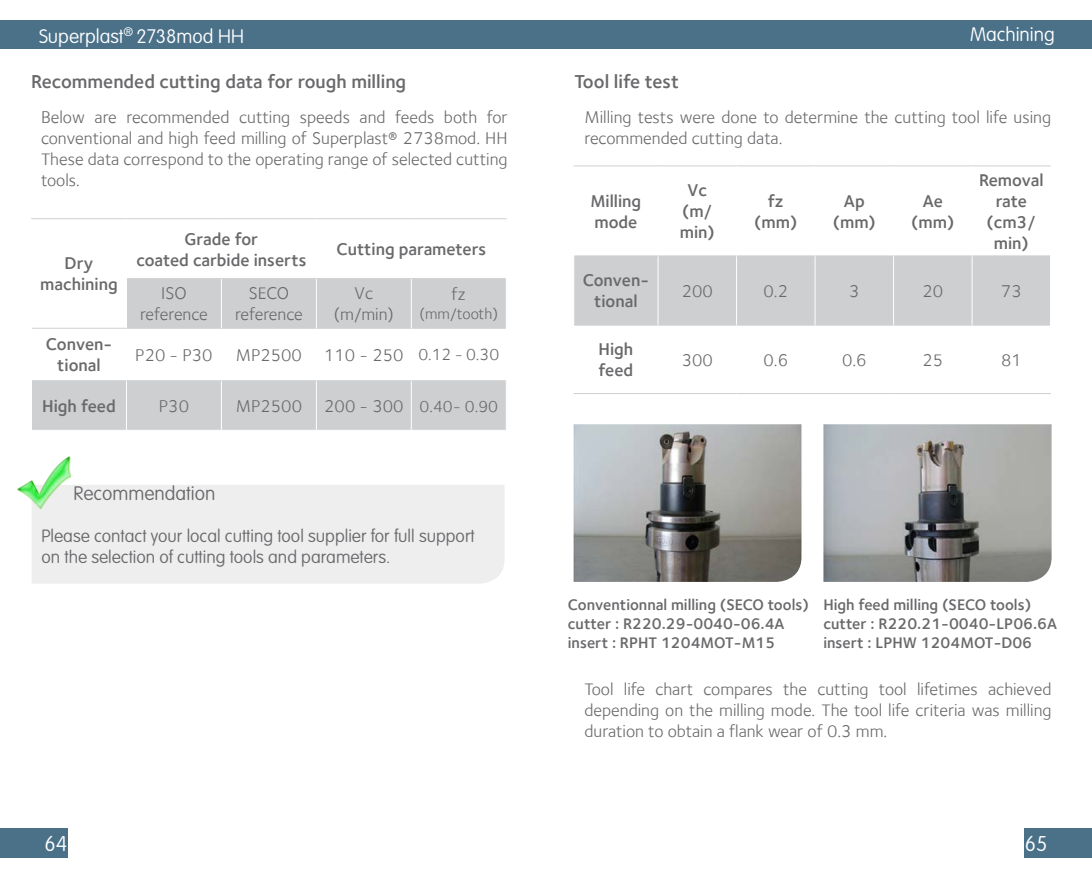
<style>
.page{position:relative;width:1092px;height:893px;background:#fff}
.page>*{position:absolute;margin:0;border:0;box-sizing:border-box;transform-origin:0 0}
.t1{font:100 21px "VAG Rounded Std";color:#fff}
.Titres_généraux{font:600 19.25px "Foundry Sterling";color:#69696c}
.Titre_chapitre{font:100 19.25px "VAG Rounded Std";color:#fff}
.t2{font:100 19.25px "VAG Rounded Std";color:#69696c}
.Texte{font:17.5px/21px "Foundry Sterling";color:#69696c;text-align:justify}
.t3{font:600 17.5px/21px "Foundry Sterling";color:#69696c;text-align:center}
.t4{font:100 17.5px/21px "VAG Rounded Std";color:#69696c}
.t5{font:16.62px "Foundry Sterling";color:#69696c}
.t6{font:600 15.75px "Foundry Sterling";color:#69696c}
.t7{font:15.75px "Foundry Sterling";color:#69696c}
</style>
<div class="page">
<div style="left:0;top:21px;width:545px;height:28px;background:#4b7189"></div>
<div style="left:545px;top:21px;width:546px;height:28px;background:#4b7189"></div>
<div style="left:0;top:828px;width:67px;height:30px;background:#4b7189"></div>
<div style="left:1024px;top:828px;width:67px;height:30px;background:#4b7189"></div>
<svg style="left:32px;top:279px;width:474px;height:151px;fill:#cecfd1"></svg>
<hr style="left:31px;top:218px;width:95px;height:1px;background:#cecfd1">
<hr style="left:126px;top:218px;width:95px;height:1px;background:#cecfd1">
<hr style="left:221px;top:218px;width:95px;height:1px;background:#cecfd1">
<hr style="left:316px;top:218px;width:95px;height:1px;background:#cecfd1">
<hr style="left:411px;top:218px;width:95px;height:1px;background:#cecfd1">
<hr style="left:127px;top:278px;width:94px;height:1px;background:#cecfd1">
<hr style="left:221px;top:278px;width:95px;height:1px;background:#cecfd1">
<hr style="left:316px;top:278px;width:95px;height:1px;background:#cecfd1">
<hr style="left:411px;top:278px;width:95px;height:1px;background:#cecfd1">
<hr style="left:32px;top:328px;width:94px;height:1px;background:#cecfd1">
<hr style="left:126px;top:328px;width:95px;height:1px;background:#cecfd1">
<hr style="left:221px;top:328px;width:95px;height:1px;background:#cecfd1">
<hr style="left:316px;top:328px;width:95px;height:1px;background:#cecfd1">
<hr style="left:411px;top:328px;width:95px;height:1px;background:#cecfd1">
<hr style="left:32px;top:380px;width:94px;height:1px;background:#cecfd1">
<hr style="left:126px;top:380px;width:95px;height:1px;background:#cecfd1">
<hr style="left:221px;top:380px;width:95px;height:1px;background:#cecfd1">
<hr style="left:316px;top:380px;width:95px;height:1px;background:#cecfd1">
<hr style="left:411px;top:380px;width:95px;height:1px;background:#cecfd1">
<hr style="left:126px;top:279px;width:1px;height:49px;background:#fff">
<hr style="left:221px;top:279px;width:1px;height:49px;background:#fff">
<hr style="left:316px;top:279px;width:1px;height:49px;background:#fff">
<hr style="left:411px;top:279px;width:1px;height:49px;background:#fff">
<hr style="left:126px;top:329px;width:1px;height:51px;background:#fff">
<hr style="left:221px;top:329px;width:1px;height:51px;background:#fff">
<hr style="left:316px;top:329px;width:1px;height:51px;background:#fff">
<hr style="left:411px;top:329px;width:1px;height:51px;background:#fff">
<hr style="left:126px;top:381px;width:1px;height:49px;background:#fff">
<hr style="left:221px;top:381px;width:1px;height:49px;background:#fff">
<hr style="left:316px;top:381px;width:1px;height:49px;background:#fff">
<hr style="left:411px;top:381px;width:1px;height:49px;background:#fff">
<div style="left:32px;top:485px;width:472px;height:99px;background:#eeeeef"></div>
<img style="left:17px;top:456px;width:59px;height:60px">
<div style="left:574px;top:256px;width:476px;height:69px;background:#cecfd1"></div>
<hr style="left:573px;top:165px;width:85px;height:1px;background:#cecfd1">
<hr style="left:658px;top:165px;width:78px;height:1px;background:#cecfd1">
<hr style="left:736px;top:165px;width:79px;height:1px;background:#cecfd1">
<hr style="left:815px;top:165px;width:78px;height:1px;background:#cecfd1">
<hr style="left:893px;top:165px;width:79px;height:1px;background:#cecfd1">
<hr style="left:972px;top:165px;width:78px;height:1px;background:#cecfd1">
<hr style="left:574px;top:255px;width:84px;height:1px;background:#cecfd1">
<hr style="left:658px;top:255px;width:78px;height:1px;background:#cecfd1">
<hr style="left:736px;top:255px;width:79px;height:1px;background:#cecfd1">
<hr style="left:815px;top:255px;width:78px;height:1px;background:#cecfd1">
<hr style="left:893px;top:255px;width:79px;height:1px;background:#cecfd1">
<hr style="left:972px;top:255px;width:78px;height:1px;background:#cecfd1">
<hr style="left:574px;top:325px;width:84px;height:1px;background:#cecfd1">
<hr style="left:658px;top:325px;width:78px;height:1px;background:#cecfd1">
<hr style="left:736px;top:325px;width:79px;height:1px;background:#cecfd1">
<hr style="left:815px;top:325px;width:78px;height:1px;background:#cecfd1">
<hr style="left:893px;top:325px;width:79px;height:1px;background:#cecfd1">
<hr style="left:972px;top:325px;width:78px;height:1px;background:#cecfd1">
<hr style="left:573px;top:393px;width:85px;height:1px;background:#cecfd1">
<hr style="left:658px;top:393px;width:78px;height:1px;background:#cecfd1">
<hr style="left:736px;top:393px;width:79px;height:1px;background:#cecfd1">
<hr style="left:815px;top:393px;width:78px;height:1px;background:#cecfd1">
<hr style="left:893px;top:393px;width:79px;height:1px;background:#cecfd1">
<hr style="left:972px;top:393px;width:78px;height:1px;background:#cecfd1">
<hr style="left:657px;top:256px;width:1px;height:69px;background:#fff">
<hr style="left:736px;top:256px;width:1px;height:69px;background:#fff">
<hr style="left:814px;top:256px;width:1px;height:69px;background:#fff">
<hr style="left:893px;top:256px;width:1px;height:69px;background:#fff">
<hr style="left:971px;top:256px;width:1px;height:69px;background:#fff">
<img style="left:573px;top:424px;width:228px;height:158px">
<img style="left:823px;top:424px;width:228px;height:158px">
<p class="Titre_chapitre" style="left:39px;top:25px;width:206px">Superplast<sup>®</sup> 2738mod HH</p>
<p class="Titres_généraux" style="left:31px;top:70px;width:376px">Recommended cutting data for rough milling</p>
<p class="Texte" style="left:41px;top:107px;width:468px">Below are recommended cutting speeds and feeds both for conventional and high feed milling of Superplast® 2738mod. HH These data correspond to the operating range of selected cutting tools.</p>
<p class="t3" style="left:65px;top:253px;width:30px">Dry</p>
<p class="t3" style="left:40px;top:274px;width:79px">machining</p>
<p class="t3" style="left:185px;top:228px;width:75px">Grade for</p>
<p class="t3" style="left:136px;top:249px;width:171px">coated carbide inserts</p>
<p class="Texte" style="left:161px;top:283px;width:27px">ISO</p>
<p class="Texte" style="left:140px;top:304px;width:69px">reference</p>
<p class="Texte" style="left:249px;top:283px;width:42px">SECO</p>
<p class="Texte" style="left:235px;top:304px;width:69px">reference</p>
<p class="t3" style="left:336px;top:238px;width:151px">Cutting parameters</p>
<p class="Texte" style="left:354px;top:283px;width:20px">Vc</p>
<p class="Texte" style="left:334px;top:304px;width:61px">(m/min)</p>
<p class="Texte" style="left:451px;top:284px;width:16px">fz</p>
<p class="t7" style="left:419px;top:305px;width:80px">(mm/tooth)</p>
<p class="t3" style="left:46px;top:334px;width:68px">Conven&shy;tional</p>
<p class="Texte" style="left:135px;top:344px;width:79px">P20 - P30</p>
<p class="Texte" style="left:236px;top:344px;width:68px">MP2500</p>
<p class="Texte" style="left:324px;top:344px;width:81px">110 - 250</p>
<p class="t5" style="left:418px;top:345px;width:82px">0.12 - 0.30</p>
<p class="t3" style="left:42px;top:395px;width:75px">High feed</p>
<p class="Texte" style="left:159px;top:395px;width:32px">P30</p>
<p class="Texte" style="left:236px;top:395px;width:68px">MP2500</p>
<p class="Texte" style="left:324px;top:395px;width:81px">200 - 300</p>
<p class="t5" style="left:419px;top:396px;width:80px">0.40- 0.90</p>
<p class="t2" style="left:74px;top:482px;width:143px">Recommendation</p>
<p class="t4" style="left:42px;top:526px;width:434px">Please contact your local cutting tool supplier for full support on the selection of cutting tools and parameters.</p>
<p class="Titre_chapitre" style="left:969px;top:23px;width:86px">Machining</p>
<p class="Titres_généraux" style="left:574px;top:70px;width:106px">Tool life test</p>
<p class="Texte" style="left:584px;top:107px;width:468px">Milling tests were done to determine the cutting tool life using recommended cutting data.</p>
<p class="t3" style="left:590px;top:190px;width:52px;text-align:left">Milling mode</p>
<p class="t3" style="left:687px;top:180px;width:21px">Vc</p>
<p class="t3" style="left:679px;top:201px;width:37px;text-align:left">(m/ min)</p>
<p class="t3" style="left:767px;top:190px;width:18px">fz</p>
<p class="t3" style="left:754px;top:211px;width:45px">(mm)</p>
<p class="t3" style="left:843px;top:190px;width:22px">Ap</p>
<p class="t3" style="left:832px;top:211px;width:45px">(mm)</p>
<p class="t3" style="left:922px;top:190px;width:22px">Ae</p>
<p class="t3" style="left:911px;top:211px;width:45px">(mm)</p>
<p class="t3" style="left:979px;top:169px;width:66px">Removal rate</p>
<p class="t3" style="left:986px;top:211px;width:51px">(cm3/ min)</p>
<p class="t3" style="left:582px;top:270px;width:68px">Conven&shy;tional</p>
<p class="Texte" style="left:681px;top:280px;width:33px">200</p>
<p class="Texte" style="left:763px;top:280px;width:26px">0.2</p>
<p class="Texte" style="left:849px;top:280px;width:12px">3</p>
<p class="Texte" style="left:922px;top:280px;width:22px">20</p>
<p class="Texte" style="left:1000px;top:280px;width:22px">73</p>
<p class="t3" style="left:598px;top:339px;width:36px;text-align:left">High feed</p>
<p class="Texte" style="left:681px;top:349px;width:33px">300</p>
<p class="Texte" style="left:763px;top:349px;width:26px">0.6</p>
<p class="Texte" style="left:842px;top:349px;width:26px">0.6</p>
<p class="Texte" style="left:922px;top:349px;width:22px">25</p>
<p class="Texte" style="left:1000px;top:349px;width:22px">81</p>
<p class="t6" style="left:823px;top:595px;width:209px">High feed milling (SECO tools)</p>
<p class="t6" style="left:823px;top:614px;width:235px">cutter : R220.21-0040-LP06.6A</p>
<p class="t6" style="left:823px;top:633px;width:210px">insert : LPHW 1204MOT-D06</p>
<p class="Texte" style="left:584px;top:678px;width:468px">Tool life chart compares the cutting tool lifetimes achieved depending on the milling mode. The tool life criteria was milling duration to obtain a flank wear of 0.3 mm.</p>
<p class="t6" style="left:568px;top:595px;width:242px">Conventionnal milling (SECO tools)</p>
<p class="t6" style="left:568px;top:614px;width:218px">cutter : R220.29-0040-06.4A</p>
<p class="t6" style="left:568px;top:633px;width:209px">insert : RPHT 1204MOT-M15</p>
<p class="t1" style="left:44px;top:832px;width:24px">64</p>
<p class="t1" style="left:1024px;top:832px;width:24px">65</p>
</div>
